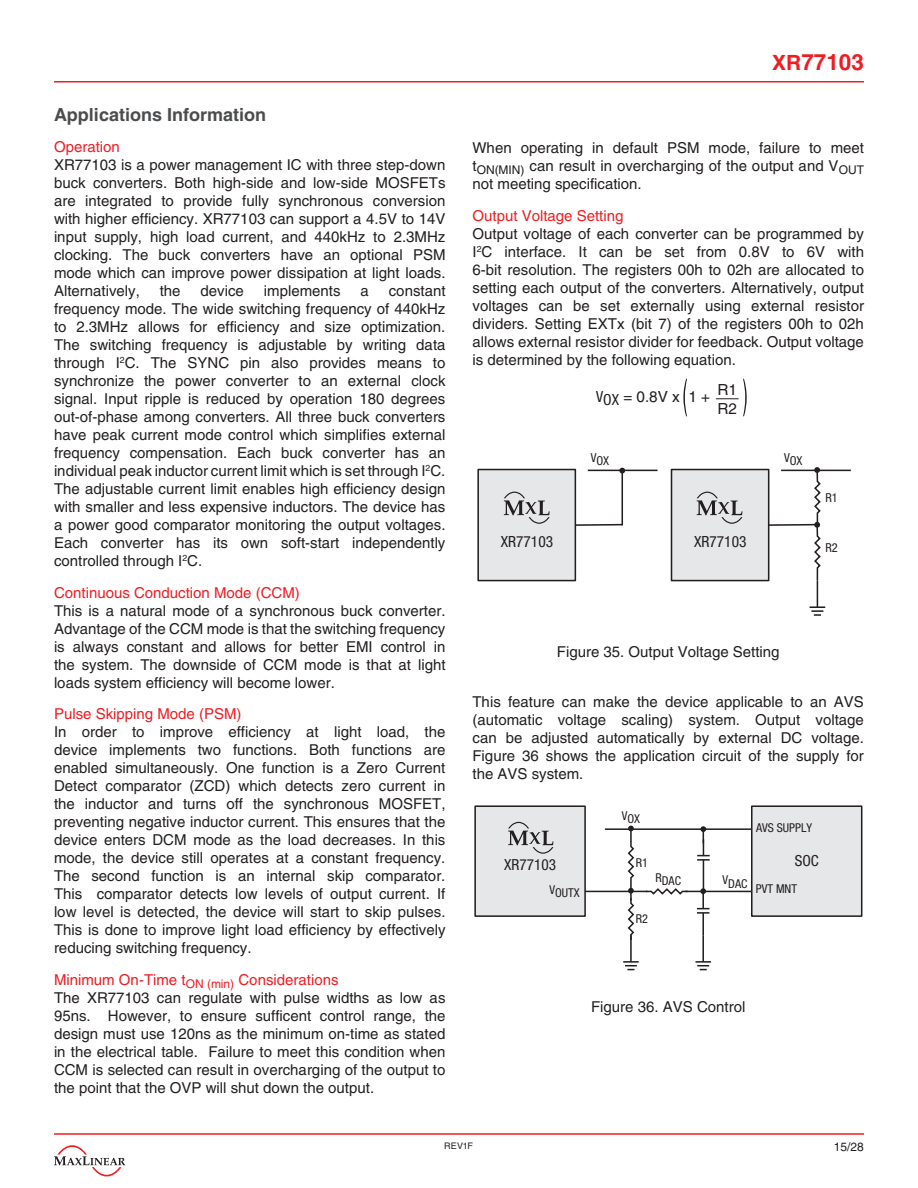
<style>
.page{position:relative;width:918px;height:1188px;background:#fff}
.page>*{position:absolute;margin:0;border:0;box-sizing:border-box;transform-origin:0 0}
.t1{font:700 22.5px "Helvetica LT Std";color:#ee1d23}
.Heading{font:700 18px "Helvetica LT Std";color:#4b4c4d}
.t2{font:condensed 15.45px "Helvetica Neue LT Std";color:#231f20}
.t3{font:15.3px/18.6px "Helvetica LT Std";color:#231f20}
.t4{font:condensed 15.3px "Helvetica Neue LT Std";color:#231f20}
.Body_Text{font:15px/18px "Helvetica LT Std";color:#231f20;text-align:justify}
.Sub_Head{font:15px "Helvetica LT Std";color:#ee1d23}
.Figure_Titles{font:15px "Helvetica LT Std";color:#231f20}
.t5{font:condensed 12.3px "Helvetica Neue LT Std";color:#231f20}
.t6{font:condensed 12.15px "Helvetica Neue LT Std";color:#231f20}
.t7{font:12px "Helvetica LT Std";color:#231f20}
.t8{font:9px "Helvetica LT Std";color:#231f20}
.s1{font-size:21px}
.s2{font-family:"Helvetica Neue LT Std";font-stretch:condensed}
</style>
<div class="page">
<hr style="left:54px;top:1133px;width:810px;height:2px;background:#ee1d23">
<hr style="left:54px;top:81px;width:810px;height:1px;background:#ee1d23">
<svg style="left:54px;top:1145px;width:71px;height:32px"></svg>
<svg style="left:716px;top:379px;width:31px;height:37px"></svg>
<svg style="left:683px;top:379px;width:4px;height:37px"></svg>
<div style="left:478px;top:470px;width:97px;height:111px;background:#e6e7e9"></div>
<div style="left:477px;top:469px;width:99px;height:112px;border:2px solid #231f20"></div>
<svg style="left:574px;top:523px;width:49px;height:4px"></svg>
<hr style="left:588px;top:470px;width:70px;height:1px;background:#231f20">
<hr style="left:621px;top:471px;width:2px;height:54px;background:#231f20">
<svg style="left:619px;top:468px;width:6px;height:5px"></svg>
<div style="left:672px;top:470px;width:97px;height:111px;background:#e6e7e9"></div>
<div style="left:671px;top:469px;width:98px;height:112px;border:2px solid #231f20"></div>
<hr style="left:781px;top:470px;width:70px;height:1px;background:#231f20">
<svg style="left:767px;top:467px;width:58px;height:149px"></svg>
<svg style="left:697px;top:492px;width:45px;height:32px"></svg>
<svg style="left:504px;top:492px;width:46px;height:32px"></svg>
<div style="left:475px;top:806px;width:110px;height:110px;background:#e6e7e9"></div>
<div style="left:474px;top:805px;width:112px;height:112px;border:2px solid #231f20"></div>
<div style="left:752px;top:806px;width:110px;height:110px;background:#e6e7e9"></div>
<div style="left:751px;top:805px;width:111px;height:112px;border:2px solid #231f20"></div>
<hr style="left:605px;top:828px;width:147px;height:2px;background:#231f20">
<hr style="left:585px;top:891px;width:62px;height:1px;background:#231f20">
<hr style="left:685px;top:891px;width:67px;height:1px;background:#231f20">
<svg style="left:644px;top:888px;width:45px;height:7px"></svg>
<hr style="left:702px;top:913px;width:2px;height:22px;background:#231f20">
<svg style="left:697px;top:888px;width:12px;height:26px"></svg>
<svg style="left:623px;top:961px;width:16px;height:9px"></svg>
<hr style="left:630px;top:935px;width:2px;height:27px;background:#231f20">
<svg style="left:627px;top:826px;width:8px;height:116px"></svg>
<svg style="left:697px;top:826px;width:13px;height:35px"></svg>
<hr style="left:703px;top:860px;width:1px;height:30px;background:#231f20">
<svg style="left:695px;top:961px;width:16px;height:9px"></svg>
<hr style="left:702px;top:935px;width:2px;height:27px;background:#231f20">
<svg style="left:508px;top:822px;width:45px;height:32px"></svg>
<p class="Heading" style="left:54px;top:104px;width:214px">Applications Information</p>
<p class="Sub_Head" style="left:54px;top:138px;width:67px">Operation</p>
<p class="Body_Text" style="left:54px;top:156px;width:393px">XR77103 is a power management IC with three step-down buck converters. Both high-side and low-side MOSFETs are integrated to provide fully synchronous conversion with higher efficiency. XR77103 can support a 4.5V to 14V input supply, high load current, and 440kHz to 2.3MHz clocking. The buck converters have an optional PSM mode which can improve power dissipation at light loads.<br>Alternatively,</p>
<p class="Body_Text" style="left:160px;top:282px;width:22px">the</p>
<p class="Body_Text" style="left:201px;top:282px;width:45px">device</p>
<p class="Body_Text" style="left:264px;top:282px;width:78px">implements</p>
<p class="Body_Text" style="left:361px;top:282px;width:10px">a</p>
<p class="Body_Text" style="left:54px;top:282px;width:393px;text-indent:335px">constant frequency mode. The wide switching frequency of 440kHz to 2.3MHz allows for efficiency and size optimization.<br>The switching frequency is adjustable by writing data through I<sup>2</sup>C. The SYNC pin also provides means to synchronize the power converter to an external clock signal. Input ripple is reduced by operation 180 degrees out-of-phase among converters. All three buck converters have peak current mode control which simplifies external frequency compensation. Each buck converter has an individual peak inductor current limit which is set through I<sup>2</sup>C.<br>The adjustable current limit enables high efficiency design with smaller and less expensive inductors. The device has a power good comparator monitoring the output voltages.<br>Each converter has its own soft-start independently controlled through I<sup>2</sup>C.</p>
<p class="Sub_Head" style="left:54px;top:584px;width:247px">Continuous Conduction Mode (CCM)</p>
<p class="Body_Text" style="left:54px;top:602px;width:393px">This is a natural mode of a synchronous buck converter.<br>Advantage of the CCM mode is that the switching frequency is always constant and allows for better EMI control in the system. The downside of CCM mode is that at light loads system efficiency will become lower.</p>
<p class="Sub_Head" style="left:54px;top:705px;width:189px">Pulse Skipping Mode (PSM)</p>
<p class="Body_Text" style="left:54px;top:723px;width:393px">In order to improve efficiency at light load, the device implements two functions. Both functions are enabled simultaneously. One function is a Zero Current Detect comparator (ZCD) which detects zero current in the inductor and turns off the synchronous MOSFET, preventing negative inductor current. This ensures that the device enters DCM mode as the load decreases. In this mode, the device still operates at a constant frequency.<br>The second function is an internal skip comparator.<br>This comparator detects low levels of output current. If low level is detected, the device will start to skip pulses.<br>This is done to improve light load efficiency by effectively reducing switching frequency.</p>
<p class="Sub_Head" style="left:54px;top:971px;width:286px">Minimum On-Time t<sub>ON</sub> <sub>(min)</sub> Considerations</p>
<p class="Body_Text" style="left:54px;top:989px;width:393px">The XR77103 can regulate with pulse widths as low as 95ns. However, to ensure sufficent control range, the design must use 120ns as the minimum on-time as stated in the electrical table. Failure to meet this condition when CCM is selected can result in overcharging of the output to the point that the OVP will shut down the output.</p>
<h1 class="t1" style="left:772px;top:49px;width:93px"><span class="s1">XR</span>77103</h1>
<p class="Body_Text" style="left:472px;top:139px;width:393px">When operating in default PSM mode, failure to meet t<sub>ON(MIN)</sub> can result in overcharging of the output and V<sub>OUT </sub>not meeting specification.</p>
<p class="Sub_Head" style="left:472px;top:207px;width:152px">Output Voltage Setting</p>
<p class="Body_Text" style="left:472px;top:225px;width:393px">Output voltage of each converter can be programmed by I<sup>2</sup>C interface. It can be set from 0.8V to 6V with 6-bit resolution. The registers 00h to 02h are allocated to setting each output of the converters. Alternatively, output voltages can be set externally using external resistor dividers. Setting EXTx (bit 7) of the registers 00h to 02h allows external resistor divider for feedback. Output voltage is determined by the following equation.</p>
<p class="t3" style="left:596px;top:388px;width:115px"><span class="s2">VOX</span> = 0.8V x 1 +</p>
<p class="t3" style="left:717px;top:381px;width:21px">R1<br>R2</p>
<p class="t2" style="left:501px;top:532px;width:54px">XR77103</p>
<p class="t5" style="left:591px;top:454px;width:20px">VOX</p>
<p class="t3" style="left:593px;top:452px;width:34px">t<sub>RP</sub> =</p>
<p class="t2" style="left:694px;top:532px;width:54px">XR77103</p>
<p class="t5" style="left:784px;top:454px;width:20px">VOX</p>
<p class="t5" style="left:826px;top:491px;width:14px">R1</p>
<p class="t5" style="left:826px;top:541px;width:14px">R2</p>
<p class="Figure_Titles" style="left:557px;top:643px;width:224px">Figure 35. Output Voltage Setting</p>
<p class="Body_Text" style="left:472px;top:693px;width:393px">This feature can make the device applicable to an AVS (automatic voltage scaling) system. Output voltage can be adjusted automatically by external DC voltage.<br>Figure 36 shows the application circuit of the supply for the AVS system.</p>
<p class="t6" style="left:622px;top:812px;width:20px">VOX</p>
<p class="t6" style="left:636px;top:855px;width:14px">R1</p>
<p class="t6" style="left:756px;top:821px;width:58px">AVS SUPPLY</p>
<p class="t4" style="left:504px;top:856px;width:53px">XR77103</p>
<p class="t4" style="left:795px;top:852px;width:26px">SOC</p>
<p class="t6" style="left:550px;top:885px;width:32px">VOUTX</p>
<p class="t6" style="left:655px;top:874px;width:27px">RDAC</p>
<p class="t6" style="left:723px;top:876px;width:26px">VDAC</p>
<p class="t6" style="left:756px;top:882px;width:43px">PVT MNT</p>
<p class="t6" style="left:636px;top:911px;width:14px">R2</p>
<p class="Figure_Titles" style="left:591px;top:998px;width:156px">Figure 36. AVS Control</p>
<p class="t8" style="left:444px;top:1140px;width:30px">REV1F</p>
<p class="t7" style="left:834px;top:1140px;width:32px">15/28</p>
</div>
